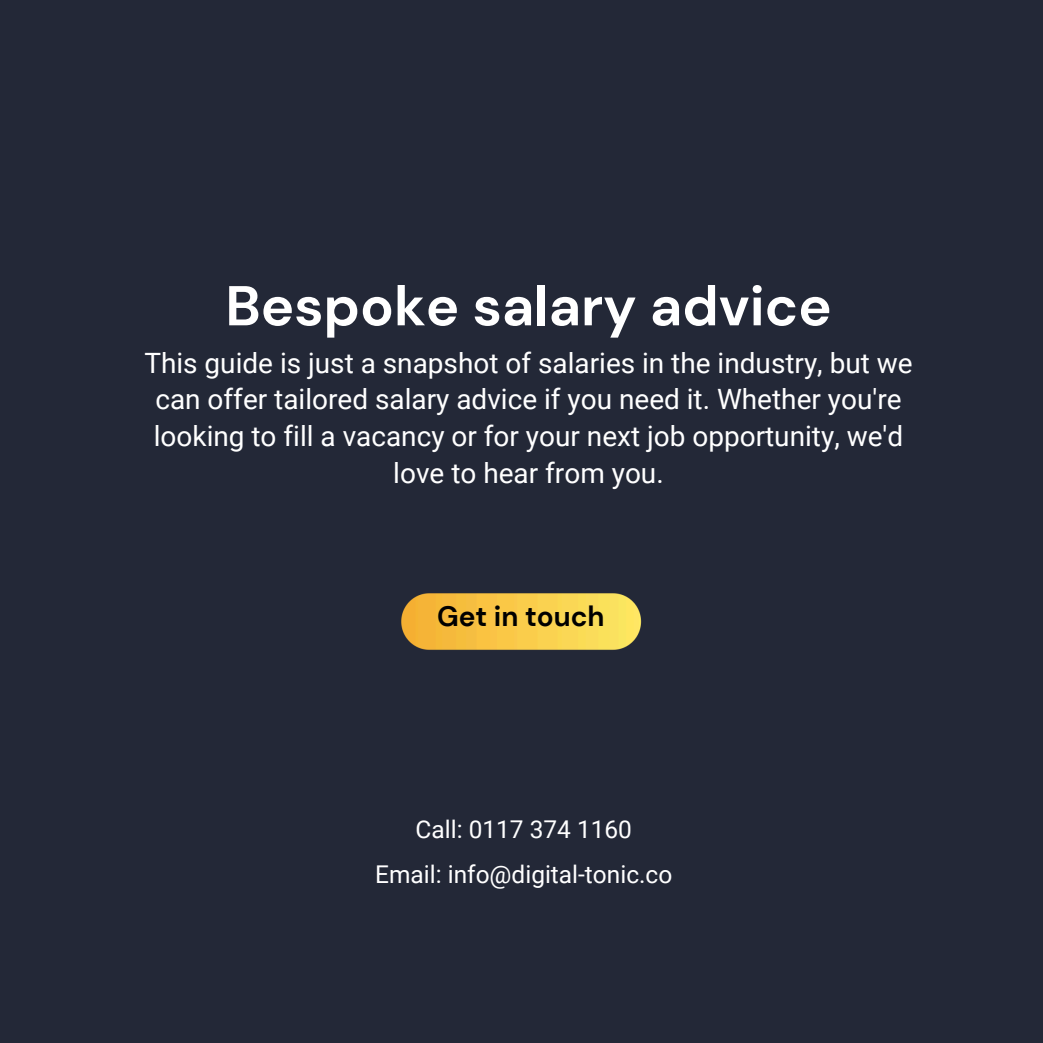
<style>
.page{position:relative;width:1043px;height:1043px;background:#fff}
.page>*{position:absolute;margin:0;border:0;box-sizing:border-box;transform-origin:0 0}
.t1{font:700 56px "DM Sans";color:#fff}
.t2{font:28px/36.8px "Roboto";color:#fff;text-align:center}
.t3{font:700 28px "DM Sans";color:#000}
.t4{font:24.5px/44.6px "Roboto";color:#fff;text-align:center}
</style>
<div class="page">
<div style="left:0;top:0;width:1042px;height:1042px;background:#232837"></div>
<p class="t1" style="left:225px;top:269px;width:607px">Bespoke salary advice</p>
<p class="t2" style="left:144px;top:344px;width:769px">This guide is just a snapshot of salaries in the industry, but we can offer tailored salary advice if you need it. Whether you're looking to fill a vacancy or for your next job opportunity, we'd love to hear from you.</p>
<h2 class="t3" style="left:437px;top:598px;width:169px">Get in touch</h2>
<h1 class="t4" style="left:375px;top:807px;width:298px">Call: 0117 374 1160<br>Email: info@digital-tonic.co</h1>
</div>
